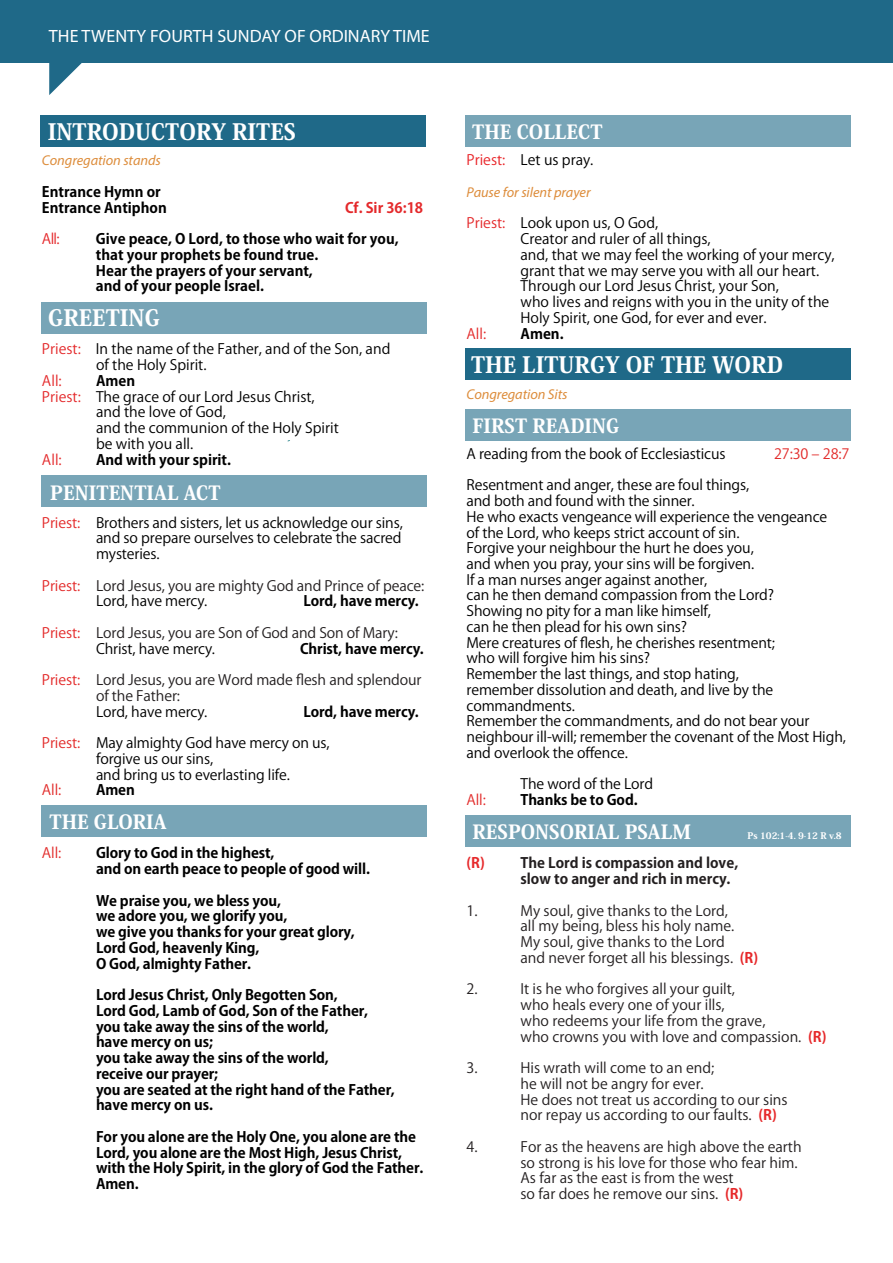
<style>
.page{position:relative;width:893px;height:1263px;background:#fff}
.page>*{position:absolute;margin:0;border:0;box-sizing:border-box;transform-origin:0 0}
.t1{font:800 22.35px "Koz Min Pro";color:#fff}
.t2{font:800 19.35px "Koz Min Pro";color:#fff}
.t3{font:17.85px "Myriad Pro";color:#fff}
.t4{font:14.25px/15.8px "Koz Go Pro";letter-spacing:-.01em;color:#000}
.t5{font:700 14.25px/15.8px "Koz Go Pro";letter-spacing:-.01em;color:#000}
.t6{font:14.25px/15.8px "Koz Go Pro";color:#231f20}
.t7{font:italic 14.25px "Myriad Pro";letter-spacing:-.005em;color:#dd8d3c}
.t8{font:700 14.25px/15.8px "Koz Go Pro";color:#231f20}
.t9{font:14.25px "Koz Go Pro";letter-spacing:-.01em;color:#e22b2a}
.t10{font:700 14.25px "Koz Go Pro";color:#e4292b}
.t11{font:14.25px "Koz Go Pro";color:#e4292b}
.t12{font:14.25px "Koz Go Pro";color:#e5282b}
.t13{font:14.25px "Koz Go Pro";color:#e32a2a}
.t14{font:700 14.25px "Koz Go Pro";color:#e6282a}
.t15{font:800 9px "Koz Min Pro";color:#fff}
.s1{color:#e4292b}
.s2{color:#e32a2a}
.s3{color:#000}
.s4{color:#e22b2a}
.s5{color:#e92428}
.s6{font-weight:700;color:#e6282a}
</style>
<div class="page">
<div style="left:0;top:0;width:893px;height:62px;background:#1f6988"></div>
<svg style="left:49px;top:62px;width:39px;height:33px"></svg>
<div style="left:40px;top:115px;width:386px;height:32px;background:#1f6988"></div>
<div style="left:41px;top:302px;width:386px;height:31px;background:#78a5b7"></div>
<div style="left:41px;top:475px;width:386px;height:32px;background:#78a5b7"></div>
<div style="left:465px;top:348px;width:385px;height:32px;background:#1f6988"></div>
<div style="left:465px;top:409px;width:385px;height:32px;background:#78a5b7"></div>
<div style="left:465px;top:815px;width:385px;height:32px;background:#78a5b7"></div>
<div style="left:465px;top:115px;width:385px;height:32px;background:#78a5b7"></div>
<div style="left:42px;top:805px;width:385px;height:32px;background:#78a5b7"></div>
<p class="t3" style="left:49px;top:25px;width:382px">THE TWENTY FOURTH SUNDAY OF ORDINARY TIME</p>
<h1 class="t1" style="left:48px;top:115px;width:250px">INTRODUCTORY RITES</h1>
<p class="t7" style="left:42px;top:152px;width:120px">Congregation stands</p>
<p class="t5" style="left:42px;top:185px;width:126px">Entrance Hymn or<br>Entrance Antiphon</p>
<p class="t10" style="left:345px;top:198px;width:80px">Cf. Sir 36:18</p>
<p class="t12" style="left:42px;top:230px;width:19px">All:</p>
<p class="t5" style="left:96px;top:232px;width:304px">Give peace, O Lord, to those who wait for you, that your prophets be found true.<br>Hear the prayers of your servant,<br>and of your people Israel.</p>
<h1 class="t1" style="left:48px;top:301px;width:113px">GREETING</h1>
<p class="t4" style="left:96px;top:342px;width:296px;text-indent:-54px"><span class="s1">Priest:</span> In the name of the Father, and of the Son, and of the Holy Spirit.</p>
<p class="t11" style="left:42px;top:371px;width:21px">All:</p>
<p class="t5" style="left:96px;top:374px;width:41px">Amen</p>
<p class="t4" style="left:42px;top:389px;width:274px"><span class="s1">Priest:</span> The grace of our Lord Jesus Christ,</p>
<p class="t4" style="left:96px;top:405px;width:131px">and the love of God,</p>
<p class="t4" style="left:96px;top:420px;width:244px">and the communion of the Holy Spirit</p>
<p class="t4" style="left:96px;top:436px;width:99px">be with you all.</p>
<p class="t11" style="left:42px;top:450px;width:21px">All:</p>
<p class="t5" style="left:96px;top:452px;width:137px">And with your spirit.</p>
<h2 class="t2" style="left:50px;top:478px;width:172px">PENITENTIAL ACT</h2>
<p class="t4" style="left:96px;top:515px;width:308px;text-align:justify;text-indent:-54px"><span class="s2">Priest:</span> Brothers and sisters, let us acknowledge our sins, and so prepare ourselves to celebrate the sacred mysteries.</p>
<p class="t6" style="left:96px;top:578px;width:330px;text-indent:-54px"><span class="s2">Priest:</span> Lord Jesus, you are mighty God and Prince of peace:<br><span class="s3">Lord, have mercy.</span></p>
<p class="t5" style="left:303px;top:594px;width:117px">Lord, have mercy.</p>
<p class="t6" style="left:96px;top:625px;width:303px;text-indent:-54px"><span class="s2">Priest:</span> Lord Jesus, you are Son of God and Son of Mary:<br><span class="s3">Christ, have mercy.</span></p>
<p class="t5" style="left:300px;top:641px;width:125px">Christ, have mercy.</p>
<p class="t6" style="left:96px;top:672px;width:327px;text-indent:-54px"><span class="s2">Priest:</span> Lord Jesus, you are Word made flesh and splendour of the Father:</p>
<p class="t4" style="left:96px;top:704px;width:113px">Lord, have mercy.</p>
<p class="t5" style="left:303px;top:704px;width:117px">Lord, have mercy.</p>
<p class="t4" style="left:96px;top:735px;width:235px;text-indent:-54px"><span class="s4">Priest:</span> May almighty God have mercy on us, forgive us our sins,<br>and bring us to everlasting life.</p>
<p class="t9" style="left:42px;top:781px;width:21px">All:</p>
<p class="t5" style="left:96px;top:783px;width:40px">Amen</p>
<h2 class="t2" style="left:50px;top:808px;width:119px">THE GLORIA</h2>
<p class="t9" style="left:42px;top:844px;width:21px">All:</p>
<p class="t5" style="left:96px;top:846px;width:275px">Glory to God in the highest,<br>and on earth peace to people of good will.</p>
<p class="t5" style="left:96px;top:893px;width:260px">We praise you, we bless you,<br>we adore you, we glorify you,<br>we give you thanks for your great glory,<br>Lord God, heavenly King,<br>O God, almighty Father.</p>
<p class="t5" style="left:96px;top:988px;width:300px">Lord Jesus Christ, Only Begotten Son,<br>Lord God, Lamb of God, Son of the Father, you take away the sins of the world,<br>have mercy on us;<br>you take away the sins of the world,<br>receive our prayer;<br>you are seated at the right hand of the Father, have mercy on us.</p>
<p class="t5" style="left:96px;top:1130px;width:329px">For you alone are the Holy One, you alone are the Lord, you alone are the Most High, Jesus Christ, with the Holy Spirit, in the glory of God the Father.<br>Amen.</p>
<h2 class="t2" style="left:472px;top:117px;width:132px">THE COLLECT</h2>
<p class="t4" style="left:466px;top:153px;width:128px"><span class="s5">Priest:</span> Let us pray.</p>
<p class="t7" style="left:466px;top:183px;width:126px">Pause for silent prayer</p>
<p class="t4" style="left:520px;top:216px;width:316px;text-indent:-54px"><span class="s1">Priest:</span> Look upon us, O God,<br>Creator and ruler of all things,<br>and, that we may feel the working of your mercy, grant that we may serve you with all our heart.<br>Through our Lord Jesus Christ, your Son,<br>who lives and reigns with you in the unity of the Holy Spirit, one God, for ever and ever.</p>
<p class="t13" style="left:466px;top:324px;width:21px">All:</p>
<p class="t5" style="left:520px;top:326px;width:45px">Amen.</p>
<h1 class="t1" style="left:471px;top:348px;width:313px">THE LITURGY OF THE WORD</h1>
<p class="t7" style="left:466px;top:386px;width:102px">Congregation Sits</p>
<h2 class="t2" style="left:472px;top:411px;width:148px">FIRST READING</h2>
<p class="t4" style="left:466px;top:446px;width:261px">A reading from the book of Ecclesiasticus</p>
<p class="t9" style="left:774px;top:444px;width:77px">27:30 ‒ 28:7</p>
<p class="t4" style="left:466px;top:477px;width:381px">Resentment and anger, these are foul things,<br>and both and found with the sinner.<br>He who exacts vengeance will experience the vengeance<br>of the Lord, who keeps strict account of sin.<br>Forgive your neighbour the hurt he does you,<br>and when you pray, your sins will be forgiven.<br>If a man nurses anger against another,<br>can he then demand compassion from the Lord?<br>Showing no pity for a man like himself,<br>can he then plead for his own sins?<br>Mere creatures of flesh, he cherishes resentment;<br>who will forgive him his sins?<br>Remember the last things, and stop hating,<br>remember dissolution and death, and live by the commandments.<br>Remember the commandments, and do not bear your neighbour ill-will; remember the covenant of the Most High, and overlook the offence.</p>
<p class="t4" style="left:520px;top:777px;width:134px">The word of the Lord</p>
<p class="t9" style="left:466px;top:791px;width:21px">All:</p>
<p class="t5" style="left:520px;top:793px;width:119px">Thanks be to God.</p>
<h2 class="t2" style="left:472px;top:818px;width:220px">RESPONSORIAL PSALM</h2>
<p class="t15" style="left:747px;top:829px;width:96px">Ps 102:1-4. 9-12 R v.8</p>
<p class="t14" style="left:466px;top:854px;width:20px">(R)</p>
<p class="t8" style="left:520px;top:856px;width:219px">The Lord is compassion and love, slow to anger and rich in mercy.</p>
<p class="t6" style="left:466px;top:903px;width:13px">1.</p>
<p class="t6" style="left:520px;top:903px;width:239px">My soul, give thanks to the Lord,<br>all my being, bless his holy name.<br>My soul, give thanks to the Lord<br>and never forget all his blessings. <span class="s6">(R)</span></p>
<p class="t6" style="left:466px;top:981px;width:13px">2.</p>
<p class="t6" style="left:520px;top:981px;width:307px">It is he who forgives all your guilt,<br>who heals every one of your ills,<br>who redeems your life from the grave,<br>who crowns you with love and compassion. <span class="s6">(R)</span></p>
<p class="t6" style="left:466px;top:1060px;width:13px">3.</p>
<p class="t6" style="left:520px;top:1060px;width:269px">His wrath will come to an end;<br>he will not be angry for ever.<br>He does not treat us according to our sins nor repay us according to our faults. <span class="s6">(R)</span></p>
<p class="t6" style="left:466px;top:1139px;width:13px">4.</p>
<p class="t6" style="left:520px;top:1139px;width:283px">For as the heavens are high above the earth so strong is his love for those who fear him.<br>As far as the east is from the west<br>so far does he remove our sins. <span class="s6">(R)</span></p>
</div>
